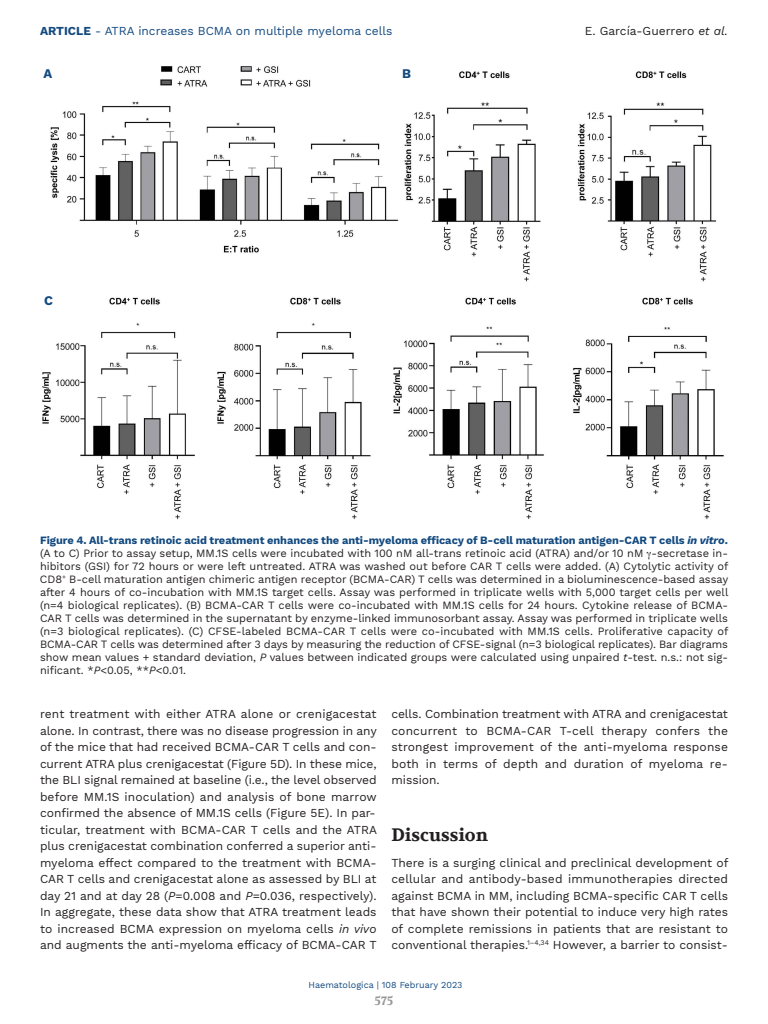
<style>
.page{position:relative;width:768px;height:1024px;background:#fff}
.page>*{position:absolute;margin:0;border:0;box-sizing:border-box;transform-origin:0 0}
.t1{font:700 18px "Volkhov";color:#231f20}
.t2{font:700 13px "Work Sans";color:#134a80}
.t3{font:12px/16.5px "Work Sans";color:#231f20;text-align:justify}
.t4{font:12px "Work Sans";color:#134a80}
.t5{font:700 12px "Volkhov";color:#939598}
.t6{font:11px/13px "Work Sans";color:#231f20;text-align:justify}
.t7{font:9px "Work Sans";color:#134a80}
.s1{font-weight:700}
.s2{font-style:italic}
.s3{font-weight:700;color:#134a80}
.s4{font-weight:700;font-style:italic;color:#134a80}
</style>
<div class="page">
<img style="left:42px;top:66px;width:682px;height:453px">
<p class="t4" style="left:40px;top:24px;width:354px"><span class="s1">ARTICLE</span> - ATRA increases BCMA on multiple myeloma cells</p>
<p class="t3" style="left:585px;top:23px;width:145px">E. García-Guerrero <span class="s2">et al.</span></p>
<p class="t2" style="left:43px;top:66px;width:10px">A</p>
<p class="t2" style="left:402px;top:66px;width:10px">B</p>
<p class="t2" style="left:44px;top:293px;width:10px">C</p>
<p class="t6" style="left:40px;top:533px;width:690px"><span class="s3">Figure 4. All-trans retinoic acid treatment enhances the anti-myeloma efficacy of B-cell maturation antigen-CAR T cells</span> <span class="s4">in vitro</span><span class="s3">. </span>(A to C) Prior to assay setup, MM.1S cells were incubated with 100 nM all-trans retinoic acid (ATRA) and/or 10 nM -secretase in&shy;hibitors (GSI) for 72 hours or were left untreated. ATRA was washed out before CAR T cells were added. (A) Cytolytic activity of CD8<sup>+</sup> B-cell maturation antigen chimeric antigen receptor (BCMA-CAR) T cells was determined in a bioluminescence-based assay after 4 hours of co-incubation with MM.1S target cells. Assay was performed in triplicate wells with 5,000 target cells per well (n=4 biological replicates). (B) BCMA-CAR T cells were co-incubated with MM.1S cells for 24 hours. Cytokine release of BCMA-CAR T cells was determined in the supernatant by enzyme-linked immunosorbant assay. Assay was performed in triplicate wells (n=3 biological replicates). (C) CFSE-labeled BCMA-CAR T cells were co-incubated with MM.1S cells. Proliferative capacity of BCMA-CAR T cells was determined after 3 days by measuring the reduction of CFSE-signal (n=3 biological replicates). Bar diagrams show mean values + standard deviation, <span class="s2">P</span> values between indicated groups were calculated using unpaired <span class="s2">t</span>-test. n.s.: not sig&shy;nificant. *<span class="s2">P</span>&lt;0.05, **<span class="s2">P</span>&lt;0.01.</p>
<p class="t3" style="left:40px;top:706px;width:339px">rent treatment with either ATRA alone or crenigacestat alone. In contrast, there was no disease progression in any of the mice that had received BCMA-CAR T cells and con&shy;current ATRA plus crenigacestat (Figure 5D). In these mice, the BLI signal remained at baseline (i.e., the level observed before MM.1S inoculation) and analysis of bone marrow confirmed the absence of MM.1S cells (Figure 5E). In par&shy;ticular, treatment with BCMA-CAR T cells and the ATRA plus crenigacestat combination conferred a superior anti&shy;myeloma effect compared to the treatment with BCMA-CAR T cells and crenigacestat alone as assessed by BLI at day 21 and at day 28 (<span class="s2">P</span>=0.008 and <span class="s2">P</span>=0.036, respectively).</p>
<p class="t3" style="left:40px;top:904px;width:338px">In aggregate, these data show that ATRA treatment leads to increased BCMA expression on myeloma cells <span class="s2">in vivo </span>and augments the anti-myeloma efficacy of BCMA-CAR T</p>
<p class="t3" style="left:391px;top:706px;width:338px">cells. Combination treatment with ATRA and crenigacestat concurrent to BCMA-CAR T-cell therapy confers the strongest improvement of the anti-myeloma response both in terms of depth and duration of myeloma re&shy;mission.</p>
<p class="t1" style="left:391px;top:824px;width:98px">Discussion</p>
<p class="t3" style="left:391px;top:854px;width:339px">There is a surging clinical and preclinical development of cellular and antibody-based immunotherapies directed against BCMA in MM, including BCMA-specific CAR T cells that have shown their potential to induce very high rates of complete remissions in patients that are resistant to conventional therapies.<sup>1–4,34</sup> However, a barrier to consist-</p>
<p class="t7" style="left:308px;top:979px;width:156px">Haematologica | 108 February 2023</p>
<p class="t5" style="left:375px;top:993px;width:20px">575</p>
</div>
